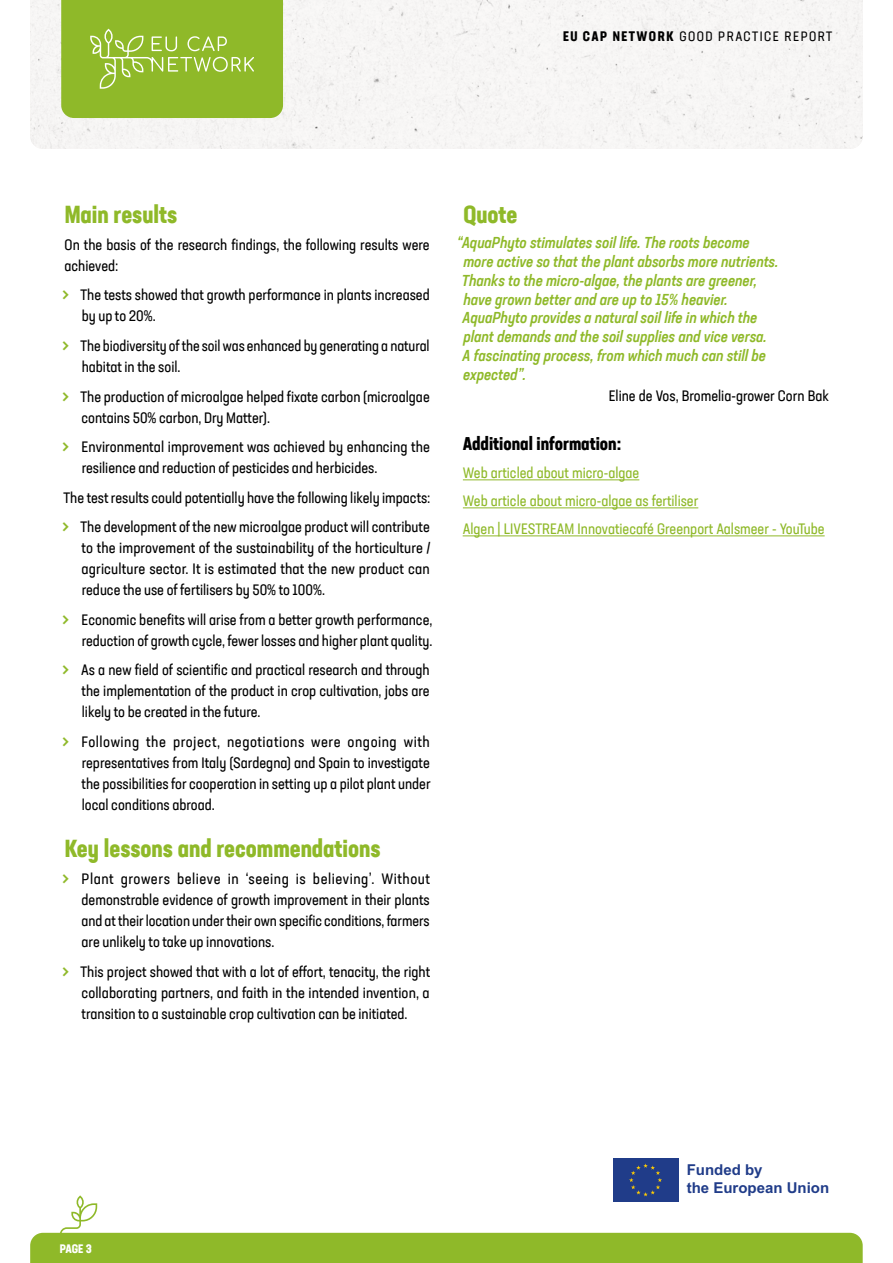
<style>
.page{position:relative;width:893px;height:1263px;background:#fff}
.page>*{position:absolute;margin:0;border:0;box-sizing:border-box;transform-origin:0 0}
.t1{font:700 condensed 24px "Neusa Next Std";color:#8fb929}
.t2{font:700 condensed 18px "Neusa Next Std";color:#000}
.t3{font:15.75px/18.9px "Neusa Next Std Cond Med Ita";color:#8fb929}
.t4{font:condensed 15px/21px "Neusa Next Std";color:#000}
.t5{font:condensed 15px/28px "Neusa Next Std";color:#8fb929}
.t6{font:700 15px/18px "Arial";color:#203c89}
.t7{font:condensed 13.5px "Neusa Next Std";letter-spacing:.11em;color:#000}
.t8{font:700 condensed 12px "Neusa Next Std";color:#fff}
.s1{font-weight:700}
.s2{font-size:22.5px;color:#8fb929}
</style>
<div class="page">
<div style="left:30px;top:0;width:833px;height:149px;background:#f7f6f5"></div>
<svg style="left:61px;top:0;width:222px;height:118px;background:#94bc34"></svg>
<hr style="left:463px;top:479px;width:176px;height:1px;background:#8fb929">
<hr style="left:463px;top:507px;width:235px;height:1px;background:#8fb929">
<hr style="left:463px;top:535px;width:362px;height:1px;background:#8fb929">
<div style="left:612px;top:1157px;width:68px;height:46px;background:#203c89"></div>
<svg style="left:30px;top:1163px;width:833px;height:100px"></svg>
<p class="t7" style="left:563px;top:27px;width:271px"><span class="s1">EU CAP NETWORK</span> GOOD PRACTICE REPORT</p>
<h1 class="t1" style="left:65px;top:199px;width:114px">Main results</h1>
<p class="t4" style="left:64px;top:234px;width:367px">On the basis of the research findings, the following results were achieved:</p>
<p class="t4" style="left:82px;top:285px;width:350px;text-indent:-20px"><span class="s2">&gt;</span> The tests showed that growth performance in plants increased by up to 20%.</p>
<p class="t4" style="left:82px;top:335px;width:349px;text-indent:-20px"><span class="s2">&gt;</span> The biodiversity of the soil was enhanced by generating a natural habitat in the soil.</p>
<p class="t4" style="left:82px;top:386px;width:350px;text-indent:-20px"><span class="s2">&gt;</span> The production of microalgae helped fixate carbon (microalgae contains 50% carbon, Dry Matter).</p>
<p class="t4" style="left:82px;top:436px;width:350px;text-indent:-20px"><span class="s2">&gt;</span> Environmental improvement was achieved by enhancing the resilience and reduction of pesticides and herbicides.</p>
<p class="t4" style="left:62px;top:482px;width:370px;line-height:29.5px">The test results could potentially have the following likely impacts: <span class="s2">&gt;</span> The development of the new microalgae product will contribute</p>
<p class="t4" style="left:82px;top:537px;width:351px;text-align:justify">to the improvement of the sustainability of the horticulture / agriculture sector. It is estimated that the new product can reduce the use of fertilisers by 50% to 100%.</p>
<p class="t4" style="left:62px;top:609px;width:372px;text-align:right"><span class="s2">&gt;</span> Economic benefits will arise from a better growth performance, reduction of growth cycle, fewer losses and higher plant quality.</p>
<p class="t4" style="left:82px;top:659px;width:350px;text-align:justify;text-indent:-20px"><span class="s2">&gt;</span> As a new field of scientific and practical research and through the implementation of the product in crop cultivation, jobs are likely to be created in the future.</p>
<p class="t4" style="left:82px;top:731px;width:350px;text-align:justify;text-indent:-20px"><span class="s2">&gt;</span> Following the project, negotiations were ongoing with representatives from Italy (Sardegna) and Spain to investigate the possibilities for cooperation in setting up a pilot plant under local conditions abroad.</p>
<h1 class="t1" style="left:65px;top:833px;width:317px">Key lessons and recommendations</h1>
<p class="t4" style="left:82px;top:868px;width:350px;text-align:justify;text-indent:-20px"><span class="s2">&gt;</span> Plant growers believe in ‘seeing is believing’. Without demonstrable evidence of growth improvement in their plants and at their location under their own specific conditions, farmers are unlikely to take up innovations.</p>
<p class="t4" style="left:82px;top:960px;width:350px;text-align:justify;text-indent:-20px"><span class="s2">&gt;</span> This project showed that with a lot of effort, tenacity, the right collaborating partners, and faith in the intended invention, a transition to a sustainable crop cultivation can be initiated.</p>
<h1 class="t1" style="left:463px;top:199px;width:56px">Quote</h1>
<p class="t3" style="left:462px;top:233px;width:318px;text-indent:-5px">“AquaPhyto stimulates soil life. The roots become more active so that the plant absorbs more nutrients.<br>Thanks to the micro-algae, the plants are greener, have grown better and are up to 15% heavier.<br>AquaPhyto provides a natural soil life in which the plant demands and the soil supplies and vice versa.<br>A fascinating process, from which much can still be expected”.</p>
<p class="t4" style="left:609px;top:385px;width:222px">Eline de Vos, Bromelia-grower Corn Bak</p>
<p class="t2" style="left:463px;top:432px;width:160px">Additional information:</p>
<p class="t5" style="left:463px;top:458px;width:363px">Web articled about micro-algae<br>Web article about micro-algae as fertiliser<br>Algen | LIVESTREAM Innovatiecafé Greenport Aalsmeer - YouTube</p>
<p class="t8" style="left:60px;top:1241px;width:34px">PAGE 3</p>
<p class="t6" style="left:687px;top:1161px;width:144px">Funded by<br>the European Union</p>
</div>
